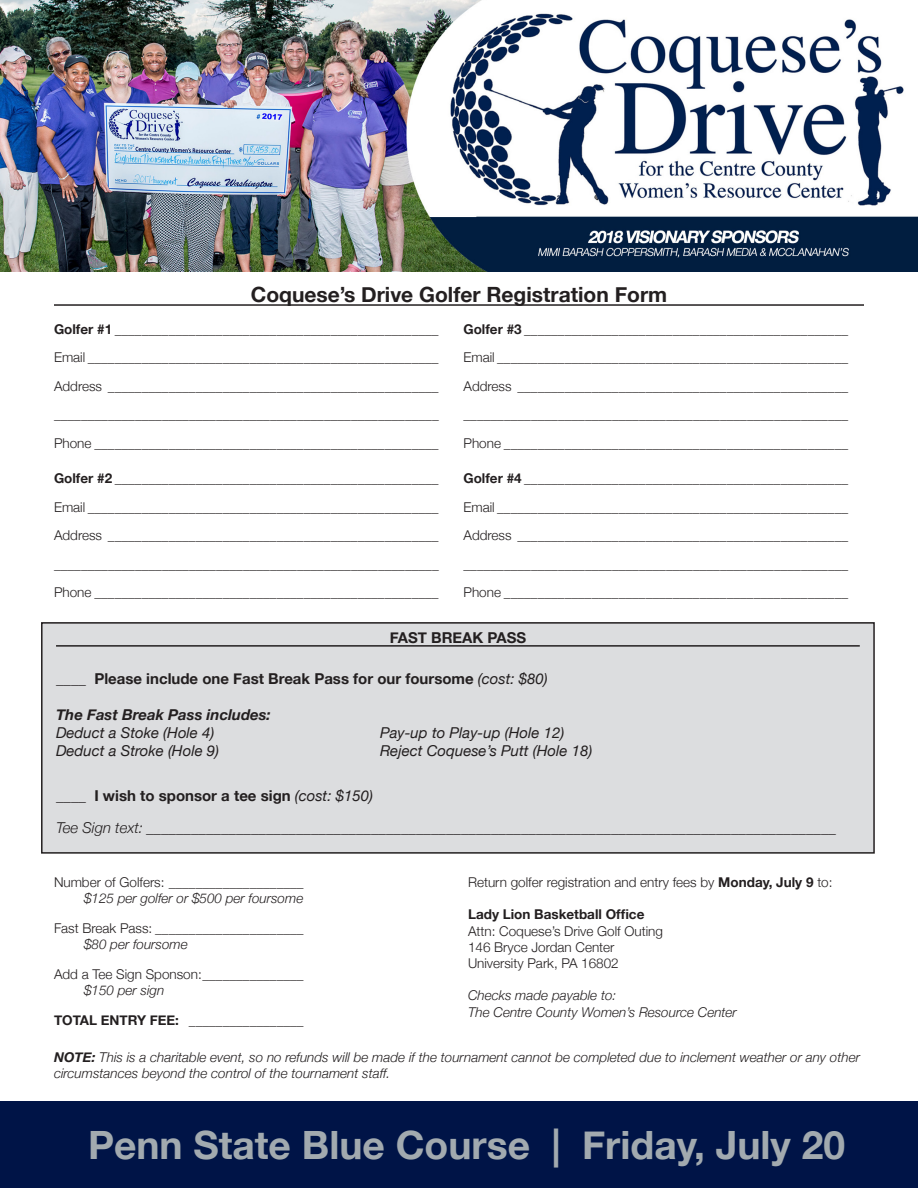
<style>
.page{position:relative;width:918px;height:1188px;background:#fff}
.page>*{position:absolute;margin:0;border:0;box-sizing:border-box;transform-origin:0 0}
.t1{font:700 39px "Helvetica Neue";color:#a2aaaf}
.Header_-_Large{font:700 21px "Helvetica Neue";color:#231f20}
.Header_-_Large-2{font:700 15px "Helvetica Neue";color:#231f20}
.t2{font:300 15px "Helvetica Neue";color:#231f20}
.t3{font:italic 15px "Helvetica Neue";color:#231f20}
.t4{font:italic 700 15px "Helvetica Neue";color:#231f20}
.t5{font:300 13.5px/28.5px "Helvetica Neue";color:#231f20}
.t6{font:italic 300 13.5px/16.2px "Helvetica Neue";color:#231f20}
.t7{font:700 13.5px "Helvetica Neue";color:#231f20}
.s1{font-weight:700}
.s2{font-weight:400;font-style:italic}
.s3{font-style:italic}
</style>
<div class="page">
<hr style="left:54px;top:304px;width:810px;height:2px;background:#231f20">
<div style="left:42px;top:623px;width:832px;height:230px;background:#dcdddf"></div>
<hr style="left:56px;top:645px;width:804px;height:2px;background:#231f20">
<div style="left:41px;top:622px;width:834px;height:232px;border:2px solid #231f20"></div>
<img style="left:0;top:0;width:918px;height:271px">
<div style="left:0;top:1101px;width:918px;height:87px;background:#001447"></div>
<p class="Header_-_Large" style="left:251px;top:282px;width:418px">Coquese’s Drive Golfer Registration Form</p>
<p class="t5" style="left:54px;top:315px;width:386px"><span class="s1">Golfer #1</span> ________________________________________________</p>
<p class="t5" style="left:54px;top:343px;width:386px">Email ____________________________________________________</p>
<p class="t5" style="left:54px;top:372px;width:386px">Address _________________________________________________</p>
<p class="t5" style="left:54px;top:400px;width:386px">_________________________________________________________</p>
<p class="t5" style="left:54px;top:429px;width:386px">Phone ___________________________________________________</p>
<p class="t5" style="left:54px;top:464px;width:386px"><span class="s1">Golfer #2</span> ________________________________________________</p>
<p class="t5" style="left:54px;top:492px;width:386px">Email ____________________________________________________</p>
<p class="t5" style="left:54px;top:521px;width:386px">Address _________________________________________________</p>
<p class="t5" style="left:54px;top:549px;width:386px">_________________________________________________________</p>
<p class="t5" style="left:54px;top:578px;width:386px">Phone ___________________________________________________</p>
<p class="t5" style="left:464px;top:315px;width:386px"><span class="s1">Golfer #3</span> ________________________________________________<br>Email ____________________________________________________</p>
<p class="t5" style="left:464px;top:372px;width:386px">Address _________________________________________________</p>
<p class="t5" style="left:464px;top:400px;width:386px">_________________________________________________________</p>
<p class="t5" style="left:464px;top:429px;width:386px">Phone ___________________________________________________</p>
<p class="t5" style="left:464px;top:464px;width:386px"><span class="s1">Golfer #4</span> ________________________________________________</p>
<p class="t5" style="left:464px;top:492px;width:386px">Email ____________________________________________________</p>
<p class="t5" style="left:464px;top:521px;width:386px">Address _________________________________________________</p>
<p class="t5" style="left:464px;top:549px;width:386px">_________________________________________________________</p>
<p class="t5" style="left:464px;top:578px;width:386px">Phone ___________________________________________________</p>
<p class="Header_-_Large-2" style="left:390px;top:628px;width:138px">FAST BREAK PASS</p>
<p class="Header_-_Large-2" style="left:56px;top:670px;width:493px">____ Please include one Fast Break Pass for our foursome <span class="s2">(cost: $80)</span></p>
<p class="t4" style="left:56px;top:706px;width:216px">The Fast Break Pass includes:</p>
<p class="t3" style="left:56px;top:724px;width:160px">Deduct a Stoke (Hole 4)</p>
<p class="t3" style="left:380px;top:724px;width:186px">Pay-up to Play-up (Hole 12)</p>
<p class="t3" style="left:56px;top:742px;width:165px">Deduct a Stroke (Hole 9)</p>
<p class="t3" style="left:380px;top:742px;width:214px">Reject Coquese’s Putt (Hole 18)</p>
<p class="Header_-_Large-2" style="left:56px;top:787px;width:318px">____ I wish to sponsor a tee sign <span class="s2">(cost: $150)</span></p>
<p class="t2" style="left:56px;top:818px;width:781px"><span class="s3">Tee Sign text:</span> ____________________________________________________________________________________________</p>
<p class="t5" style="left:54px;top:867px;width:251px">Number of Golfers: ____________________</p>
<p class="t6" style="left:84px;top:890px;width:221px">$125 per golfer or $500 per foursome</p>
<p class="t5" style="left:54px;top:914px;width:251px">Fast Break Pass: ______________________</p>
<p class="t6" style="left:84px;top:936px;width:105px">$80 per foursome</p>
<p class="t5" style="left:54px;top:960px;width:251px">Add a Tee Sign Sponson:_______________</p>
<p class="t6" style="left:84px;top:982px;width:82px">$150 per sign</p>
<p class="t5" style="left:54px;top:1006px;width:251px"><span class="s1">TOTAL ENTRY FEE:</span> _________________</p>
<p class="t5" style="left:468px;top:868px;width:366px">Return golfer registration and entry fees by <span class="s1">Monday, July 9</span> to:</p>
<p class="t7" style="left:468px;top:906px;width:178px">Lady Lion Basketball Office</p>
<p class="t5" style="left:468px;top:916px;width:197px">Attn: Coquese’s Drive Golf Outing</p>
<p class="t5" style="left:468px;top:932px;width:148px">146 Bryce Jordan Center</p>
<p class="t5" style="left:468px;top:949px;width:152px">University Park, PA 16802</p>
<p class="t6" style="left:468px;top:987px;width:150px">Checks made payable to:</p>
<p class="t6" style="left:468px;top:1003px;width:270px">The Centre County Women’s Resource Center</p>
<p class="t6" style="left:54px;top:1049px;width:807px"><span class="s1">NOTE:</span> This is a charitable event, so no refunds will be made if the tournament cannot be completed due to inclement weather or any other circumstances beyond the control of the tournament staff.</p>
<p class="t1" style="left:88px;top:1121px;width:759px">Penn State Blue Course | Friday, July 20</p>
</div>
